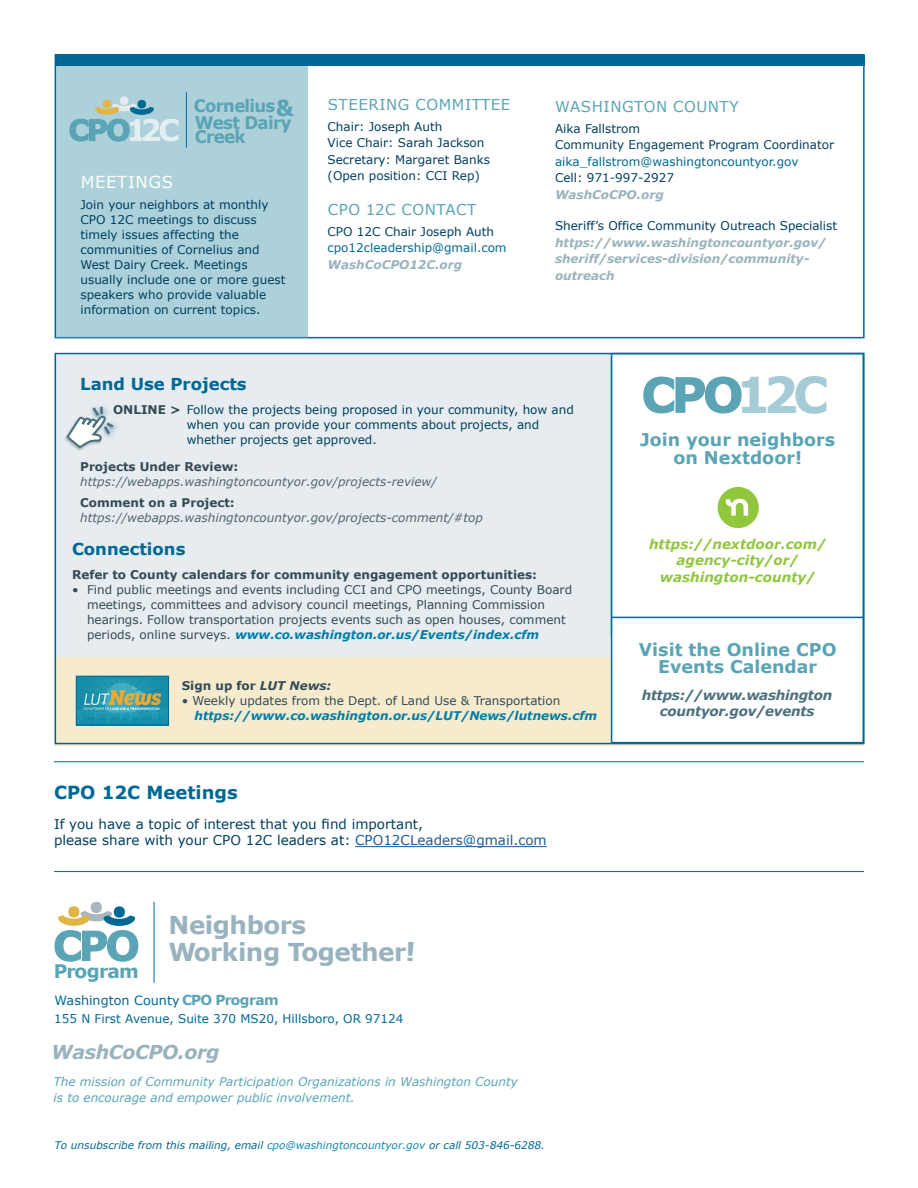
<style>
.page{position:relative;width:918px;height:1188px;background:#fff}
.page>*{position:absolute;margin:0;border:0;box-sizing:border-box;transform-origin:0 0}
.t1{font:700 49.35px "Verdana";color:#a5cbd6}
.t2{font:700 24.75px/27.3px "Verdana";letter-spacing:-.02em;color:#99b3be}
.t3{font:italic 700 19.05px "Verdana";letter-spacing:-.02em;color:#99b3be}
.t4{font:700 18.6px "Verdana";letter-spacing:-.04em;color:#5aa4b5}
.t5{font:700 18px "Verdana";color:#006894}
.t6{font:700 17.55px/17.5px "Verdana";color:#5aa4b5;text-align:center}
.t7{font:700 17.4px/14.5px "Verdana";letter-spacing:-.04em;color:#5aa4b5;scale:.96 1}
.t8{font:700 17.25px "Verdana";letter-spacing:-.04em;color:#5aa4b5;scale:.96 1}
.t9{font:700 16.5px "Verdana";color:#006894}
.t10{font:16.5px "Verdana";letter-spacing:.035em;color:#fff}
.t11{font:15px "Verdana";letter-spacing:.035em;color:#5aa4b5}
.t12{font:13.5px/16.5px "Verdana";color:#003f5e}
.t13{font:italic 700 13.5px/16.5px "Verdana";color:#91c73d;text-align:center}
.t14{font:italic 700 13.5px/16.5px "Verdana";letter-spacing:-.02em;color:#4d707e;text-align:center}
.t15{font:12.75px "Verdana";color:#006894}
.t16{font:12px/15px "Verdana";color:#003f5e}
.t17{font:12px/15px "Verdana";color:#344a55}
.t18{font:italic 12px "Verdana";color:#52666f}
.t19{font:700 12px "Verdana";color:#344a55}
.t20{font:12px "Verdana";color:#006894}
.t21{font:italic 700 12px/16.5px "Verdana";color:#99b3be}
.t22{font:italic 12px/16.5px "Verdana";color:#5aa4b5}
.t23{font:italic 700 12px "Verdana";color:#007da7}
.t24{font:italic 10.5px "Verdana";color:#006894}
.s1{font-size:22.2px}
.s2{font-weight:700;color:#344a55}
.s3{font-weight:700;font-style:italic;color:#007da7}
.s4{font-style:italic}
.s5{color:#175d9e}
.s6{font-size:25.95px}
.s7{font-weight:700;font-size:13.8px;color:#5aa4b5}
.s8{color:#0d8ab1}
</style>
<div class="page">
<div style="left:54px;top:355px;width:810px;height:302px;background:#e6ecef"></div>
<div style="left:54px;top:657px;width:810px;height:88px;background:#f6ebcd"></div>
<div style="left:56px;top:57px;width:251px;height:281px;background:#acd1da"></div>
<hr style="left:186px;top:92px;width:1px;height:56px;background:#006894">
<div style="left:55px;top:55px;width:810px;height:11px;background:#006894"></div>
<svg style="left:70px;top:96px;width:109px;height:45px"></svg>
<div style="left:611px;top:353px;width:253px;height:390px;background:#fff;border:2px solid #006894"></div>
<img style="left:717px;top:486px;width:42px;height:42px">
<svg style="left:644px;top:377px;width:97px;height:36px"></svg>
<img style="left:78px;top:678px;width:89px;height:45px">
<div style="left:76px;top:676px;width:93px;height:49px;border:1px solid #006894"></div>
<hr style="left:355px;top:846px;width:192px;height:1px;background:#175d9e">
<hr style="left:54px;top:761px;width:810px;height:1px;background:#006894">
<hr style="left:54px;top:871px;width:810px;height:1px;background:#006894">
<div style="left:64px;top:406px;width:51px;height:46px;background:#344a55;opacity:.35"></div>
<svg style="left:65px;top:406px;width:51px;height:43px"></svg>
<hr style="left:612px;top:617px;width:252px;height:1px;background:#006894">
<div style="left:55px;top:353px;width:810px;height:391px;border:2px solid #006894"></div>
<hr style="left:154px;top:902px;width:1px;height:81px;background:#006894">
<svg style="left:55px;top:902px;width:83px;height:60px"></svg>
<h3 class="t8" style="left:194px;top:94px;width:106px">Cornelius<span class="s1">&amp;</span></h3>
<p class="t11" style="left:328px;top:94px;width:184px">STEERING COMMITTEE</p>
<p class="t16" style="left:328px;top:118px;width:164px;line-height:16.5px">Chair: Joseph Auth<br>Vice Chair: Sarah Jackson<br>Secretary: Margaret Banks (Open position: CCI Rep)</p>
<p class="t11" style="left:328px;top:199px;width:150px">CPO 12C CONTACT</p>
<p class="t16" style="left:328px;top:224px;width:168px">CPO 12C Chair Joseph Auth</p>
<p class="t20" style="left:328px;top:239px;width:181px">cpo12cleadership@gmail.com</p>
<p class="t21" style="left:328px;top:256px;width:136px">WashCoCPO12C.org</p>
<h3 class="t7" style="left:195px;top:115px;width:102px">West Dairy<br>Creek</h3>
<h3 class="t10" style="left:81px;top:170px;width:94px">MEETINGS</h3>
<p class="t16" style="left:80px;top:197px;width:206px">Join your neighbors at monthly<br>CPO 12C meetings to discuss timely issues affecting the communities of Cornelius and<br>West Dairy Creek. Meetings usually include one or more guest speakers who provide valuable information on current topics.</p>
<p class="t11" style="left:555px;top:96px;width:185px">WASHINGTON COUNTY</p>
<p class="t16" style="left:555px;top:120px;width:281px;line-height:16.5px">Aika Fallstrom<br>Community Engagement Program Coordinator</p>
<p class="t20" style="left:555px;top:153px;width:245px">aika_fallstrom@washingtoncountyor.gov</p>
<p class="t16" style="left:555px;top:170px;width:120px">Cell: 971-997-2927</p>
<p class="t21" style="left:555px;top:186px;width:110px">WashCoCPO.org</p>
<p class="t16" style="left:555px;top:218px;width:284px">Sheriff’s Office Community Outreach Specialist</p>
<p class="t21" style="left:555px;top:234px;width:273px">https://www.washingtoncountyor.gov/ sheriff/services-division/community&shy;outreach</p>
<h3 class="t9" style="left:80px;top:372px;width:168px">Land Use Projects</h3>
<p class="t16" style="left:187px;top:402px;width:389px;text-indent:-74px"><span class="s2">ONLINE &gt;</span> Follow the projects being proposed in your community, how and when you can provide your comments about projects, and whether projects get approved.</p>
<p class="t19" style="left:80px;top:458px;width:160px">Projects Under Review:</p>
<p class="t18" style="left:80px;top:473px;width:358px">https://webapps.washingtoncountyor.gov/projects-review/</p>
<p class="t19" style="left:80px;top:494px;width:156px">Comment on a Project:</p>
<p class="t18" style="left:80px;top:509px;width:404px">https://webapps.washingtoncountyor.gov/projects-comment/#top</p>
<h3 class="t9" style="left:72px;top:538px;width:115px">Connections</h3>
<p class="t19" style="left:72px;top:566px;width:467px">Refer to County calendars for community engagement opportunities:</p>
<p class="t17" style="left:87px;top:582px;width:487px;text-indent:-15px">• Find public meetings and events including CCI and CPO meetings, County Board meetings, committees and advisory council meetings, Planning Commission hearings. Follow transportation projects events such as open houses, comment periods, online surveys. <span class="s3">www.co.washington.or.us/Events/index.cfm</span></p>
<p class="t19" style="left:182px;top:677px;width:151px">Sign up for <span class="s4">LUT News:</span></p>
<p class="t17" style="left:182px;top:693px;width:380px">• Weekly updates from the Dept. of Land Use &amp; Transportation</p>
<p class="t23" style="left:194px;top:707px;width:404px">https://www.co.washington.or.us/LUT/News/lutnews.cfm</p>
<h3 class="t5" style="left:54px;top:780px;width:185px">CPO 12C Meetings</h3>
<p class="t12" style="left:54px;top:816px;width:494px">If you have a topic of interest that you find important,<br>please share with your CPO 12C leaders at: <span class="s5">CPO12CLeaders@gmail.com</span></p>
<h2 class="t2" style="left:169px;top:911px;width:250px">Neighbors<br>Working Together<span class="s6">!</span></h2>
<h3 class="t4" style="left:54px;top:958px;width:87px">Program</h3>
<p class="t15" style="left:55px;top:991px;width:226px">Washington County <span class="s7">CPO Program</span></p>
<p class="t20" style="left:54px;top:1010px;width:351px">155 N First Avenue, Suite 370 MS20, Hillsboro, OR 97124</p>
<h3 class="t3" style="left:51px;top:1038px;width:170px">WashCoCPO.org</h3>
<p class="t22" style="left:54px;top:1073px;width:466px">The mission of Community Participation Organizations in Washington County is to encourage and empower public involvement.</p>
<p class="t24" style="left:54px;top:1138px;width:492px">To unsubscribe from this mailing, email <span class="s8">cpo@washingtoncountyor.gov</span> or call 503-846-6288.</p>
<h1 class="t1" style="left:736px;top:360px;width:95px">12C</h1>
<h3 class="t6" style="left:640px;top:431px;width:197px">Join your neighbors on Nextdoor!</h3>
<p class="t13" style="left:649px;top:535px;width:179px">https://nextdoor.com/ agency-city/or/ washington-county/</p>
<h3 class="t6" style="left:639px;top:640px;width:199px">Visit the Online CPO<br>Events Calendar</h3>
<p class="t14" style="left:642px;top:686px;width:192px">https://www.washington countyor.gov/events</p>
</div>
